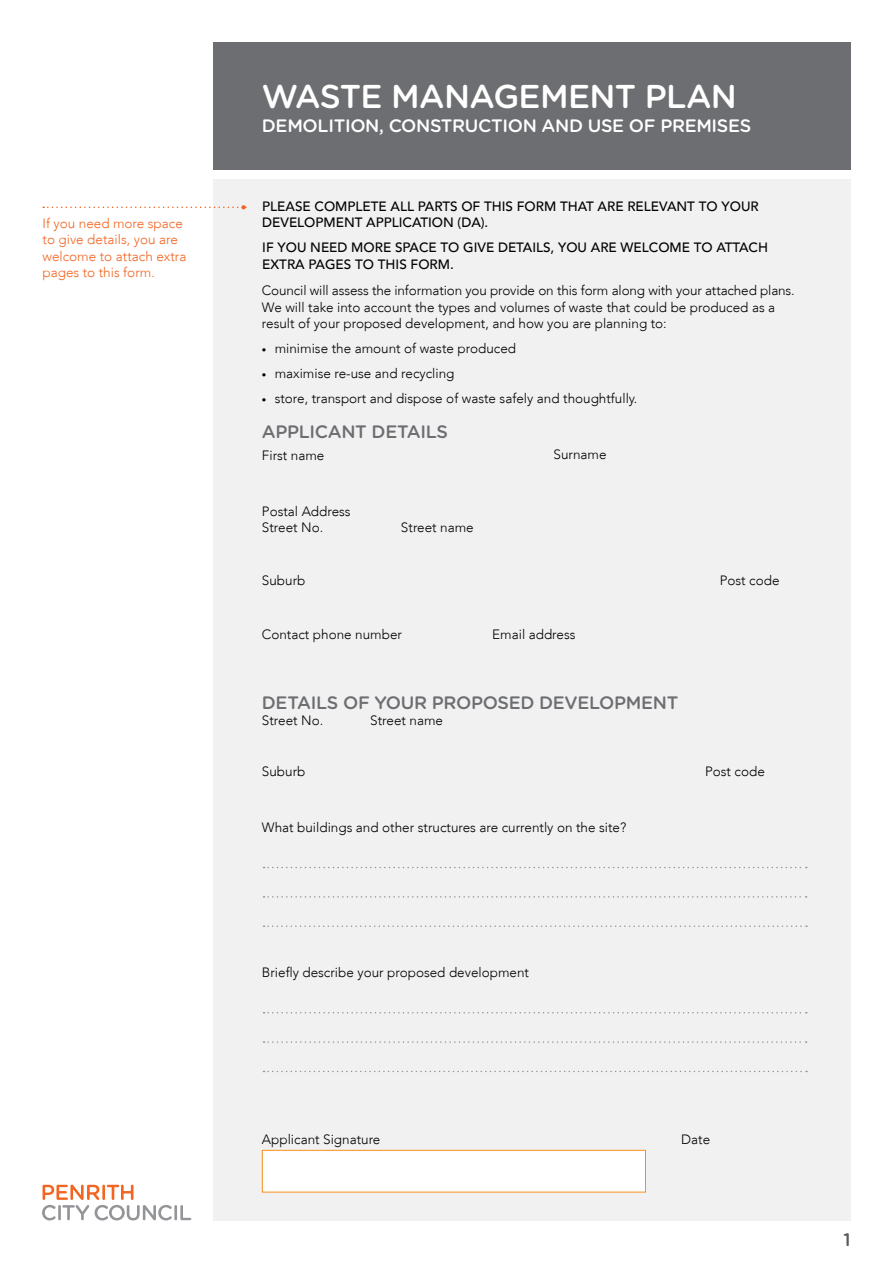
<style>
.page{position:relative;width:893px;height:1263px;background:#fff}
.page>*{position:absolute;margin:0;border:0;box-sizing:border-box;transform-origin:0 0}
.t1{font:500 33px "Gotham Rounded";letter-spacing:-.02em;color:#fff}
.Section_Sub_Heading{font:500 18px "Gotham Rounded";letter-spacing:-.02em;color:#6d6e71}
.Section_Sub_Heading-2{font:500 18px "Gotham Rounded";letter-spacing:-.02em;color:#fff}
.t2{font:500 18px "Gotham Rounded";color:#58595b}
.Section_Body_Text{font:300 13.5px/16.5px "Avenir LT";color:#000}
.Section_Body_Text-2{font:500 13.5px/16.5px "Avenir LT";color:#000}
.Side_Bar_Body_Text{font:300 13.5px/16.5px "Avenir LT";color:#f26522}
.s1{font-size:9px}
</style>
<div class="page">
<svg style="left:42px;top:1185px;width:149px;height:35px"></svg>
<div style="left:213px;top:179px;width:637px;height:1041px;background:#f1f1f2"></div>
<div style="left:213px;top:43px;width:637px;height:127px;background:#6d6e71"></div>
<svg style="left:264px;top:867px;width:543px;height:1px"></svg>
<svg style="left:264px;top:1012px;width:543px;height:1px"></svg>
<svg style="left:264px;top:896px;width:543px;height:2px"></svg>
<svg style="left:264px;top:1041px;width:543px;height:2px"></svg>
<svg style="left:264px;top:925px;width:543px;height:2px"></svg>
<svg style="left:264px;top:1071px;width:543px;height:1px"></svg>
<div style="left:262px;top:1150px;width:384px;height:42px;background:#fff;border:1px solid #f7901e"></div>
<svg style="left:43px;top:205px;width:203px;height:4px"></svg>
<p class="Side_Bar_Body_Text" style="left:43px;top:215px;width:145px">If you need more space to give details, you are welcome to attach extra pages to this form.</p>
<p class="t1" style="left:262px;top:72px;width:476px">WASTE MANAGEMENT PLAN</p>
<p class="Section_Sub_Heading-2" style="left:262px;top:112px;width:491px">DEMOLITION, CONSTRUCTION AND USE OF PREMISES</p>
<p class="Section_Body_Text-2" style="left:262px;top:198px;width:498px">PLEASE COMPLETE ALL PARTS OF THIS FORM THAT ARE RELEVANT TO YOUR<br>DEVELOPMENT APPLICATION (DA).</p>
<p class="Section_Body_Text-2" style="left:262px;top:240px;width:507px">IF YOU NEED MORE SPACE TO GIVE DETAILS, YOU ARE WELCOME TO ATTACH<br>EXTRA PAGES TO THIS FORM.</p>
<p class="Section_Body_Text" style="left:262px;top:282px;width:534px">Council will assess the information you provide on this form along with your attached plans.<br>We will take into account the types and volumes of waste that could be produced as a result of your proposed development, and how you are planning to:</p>
<p class="Section_Body_Text" style="left:262px;top:340px;width:256px"><span class="s1">•</span> minimise the amount of waste produced</p>
<p class="Section_Body_Text" style="left:262px;top:365px;width:194px"><span class="s1">•</span> maximise re-use and recycling</p>
<p class="Section_Body_Text" style="left:262px;top:390px;width:377px"><span class="s1">•</span> store, transport and dispose of waste safely and thoughtfully.</p>
<p class="Section_Sub_Heading" style="left:262px;top:419px;width:188px">APPLICANT DETAILS</p>
<p class="Section_Body_Text" style="left:262px;top:447px;width:64px">First name</p>
<p class="Section_Body_Text" style="left:554px;top:446px;width:55px">Surname</p>
<p class="Section_Body_Text" style="left:262px;top:503px;width:90px">Postal Address</p>
<p class="Section_Body_Text" style="left:262px;top:520px;width:63px">Street No.</p>
<p class="Section_Body_Text" style="left:401px;top:520px;width:74px">Street name</p>
<p class="Section_Body_Text" style="left:262px;top:572px;width:45px">Suburb</p>
<p class="Section_Body_Text" style="left:262px;top:626px;width:142px">Contact phone number</p>
<p class="Section_Body_Text" style="left:492px;top:626px;width:85px">Email address</p>
<p class="Section_Sub_Heading" style="left:262px;top:689px;width:418px">DETAILS OF YOUR PROPOSED DEVELOPMENT</p>
<p class="Section_Body_Text" style="left:262px;top:712px;width:63px">Street No.</p>
<p class="Section_Body_Text" style="left:370px;top:712px;width:74px">Street name</p>
<p class="Section_Body_Text" style="left:720px;top:572px;width:61px">Post code</p>
<p class="Section_Body_Text" style="left:262px;top:763px;width:45px">Suburb</p>
<p class="Section_Body_Text" style="left:705px;top:763px;width:61px">Post code</p>
<p class="Section_Body_Text" style="left:262px;top:819px;width:366px">What buildings and other structures are currently on the site?</p>
<p class="Section_Body_Text" style="left:262px;top:964px;width:269px">Briefly describe your proposed development</p>
<p class="Section_Body_Text" style="left:262px;top:1131px;width:120px">Applicant Signature</p>
<p class="Section_Body_Text" style="left:681px;top:1131px;width:31px">Date</p>
<p class="t2" style="left:843px;top:1226px;width:9px">1</p>
</div>
